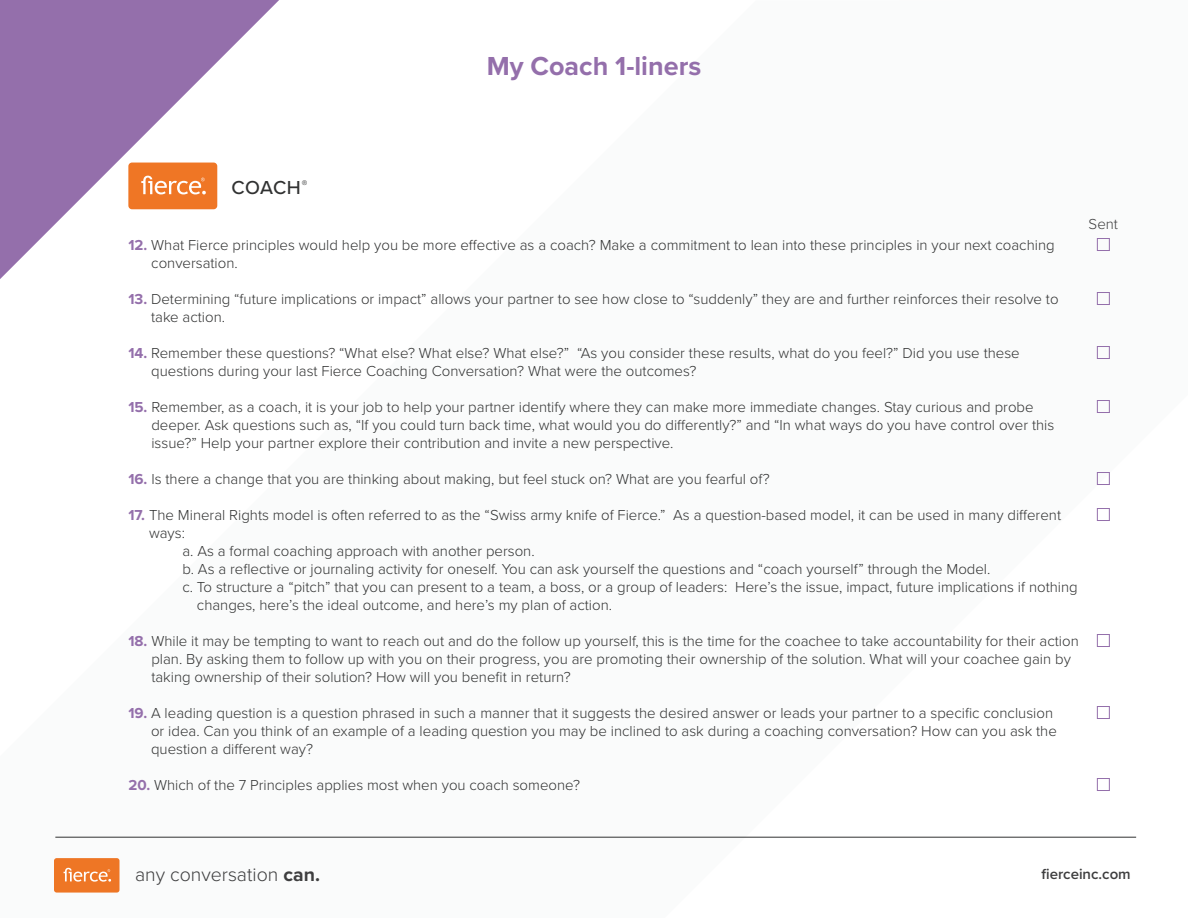
<style>
.page{position:relative;width:1188px;height:918px;background:#fff}
.page>*{position:absolute;margin:0;border:0;box-sizing:border-box;transform-origin:0 0}
.t1{font:700 27px "Proxima Nova";color:#946fab}
.t2{font:300 19.5px "Proxima Nova";color:#3e3e3f}
.t3{font:500 19.5px "Proxima Nova";letter-spacing:.01em;color:#313232}
.t4{font:300 15px/18px "Proxima Nova";color:#313232}
.t5{font:600 15px "Proxima Nova";color:#3e3e3f}
.t6{font:300 15px "Proxima Nova";color:#3e3e3f}
.s1{font-weight:700;color:#946fab}
.s2{font-weight:700}
</style>
<div class="page">
<div style="left:54px;top:858px;width:66px;height:35px;background:#ee7625;border-radius:3px"></div>
<svg style="left:64px;top:868px;width:47px;height:14px"></svg>
<hr style="left:55px;top:837px;width:1081px;height:1px;background:#313232">
<svg style="left:0;top:0;width:279px;height:279px;fill:#946fab"></svg>
<div style="left:128px;top:163px;width:89px;height:46px;background:#ef7625;border-radius:4px"></div>
<svg style="left:141px;top:176px;width:65px;height:18px"></svg>
<div style="left:1097px;top:238px;width:13px;height:13px;border:1px solid #946fab"></div>
<div style="left:1097px;top:292px;width:13px;height:13px;border:1px solid #946fab"></div>
<div style="left:1097px;top:346px;width:13px;height:13px;border:1px solid #946fab"></div>
<div style="left:1097px;top:400px;width:13px;height:13px;border:1px solid #946fab"></div>
<div style="left:1097px;top:472px;width:13px;height:13px;border:1px solid #946fab"></div>
<div style="left:1097px;top:508px;width:13px;height:13px;border:1px solid #946fab"></div>
<div style="left:1097px;top:634px;width:13px;height:13px;border:1px solid #946fab"></div>
<div style="left:1097px;top:706px;width:13px;height:13px;border:1px solid #946fab"></div>
<div style="left:1097px;top:778px;width:13px;height:13px;border:1px solid #946fab"></div>
<h1 class="t1" style="left:487px;top:46px;width:216px">My Coach 1-liners</h1>
<h2 class="t3" style="left:232px;top:173px;width:77px">COACH<sup>®</sup></h2>
<p class="t4" style="left:151px;top:235px;width:905px;text-indent:-23px"><span class="s1">12.</span> What Fierce principles would help you be more effective as a coach? Make a commitment to lean into these principles in your next coaching conversation.</p>
<p class="t4" style="left:151px;top:289px;width:909px;text-indent:-23px"><span class="s1">13.</span> Determining “future implications or impact” allows your partner to see how close to “suddenly” they are and further reinforces their resolve to take action.</p>
<p class="t4" style="left:151px;top:343px;width:870px;text-indent:-23px"><span class="s1">14.</span> Remember these questions? “What else? What else? What else?” “As you consider these results, what do you feel?” Did you use these questions during your last Fierce Coaching Conversation? What were the outcomes?</p>
<p class="t4" style="left:151px;top:397px;width:904px;text-indent:-23px"><span class="s1">15.</span> Remember, as a coach, it is your job to help your partner identify where they can make more immediate changes. Stay curious and probe deeper. Ask questions such as, “If you could turn back time, what would you do differently?” and “In what ways do you have control over this issue?” Help your partner explore their contribution and invite a new perspective.</p>
<p class="t4" style="left:128px;top:469px;width:643px"><span class="s1">16.</span> Is there a change that you are thinking about making, but feel stuck on? What are you fearful of?</p>
<p class="t4" style="left:128px;top:505px;width:934px"><span class="s1">17.</span> The Mineral Rights model is often referred to as the “Swiss army knife of Fierce.” As a question-based model, it can be used in many different</p>
<p class="t4" style="left:149px;top:523px;width:37px">ways:</p>
<p class="t4" style="left:182px;top:541px;width:354px">a. As a formal coaching approach with another person.</p>
<p class="t4" style="left:182px;top:559px;width:810px">b. As a reflective or journaling activity for oneself. You can ask yourself the questions and “coach yourself” through the Model.</p>
<p class="t4" style="left:182px;top:577px;width:897px">c. To structure a “pitch” that you can present to a team, a boss, or a group of leaders: Here’s the issue, impact, future implications if nothing</p>
<p class="t4" style="left:197px;top:595px;width:417px">changes, here’s the ideal outcome, and here’s my plan of action.</p>
<p class="t4" style="left:151px;top:631px;width:929px;text-indent:-23px"><span class="s1">18.</span> While it may be tempting to want to reach out and do the follow up yourself, this is the time for the coachee to take accountability for their action plan. By asking them to follow up with you on their progress, you are promoting their ownership of the solution. What will your coachee gain by taking ownership of their solution? How will you benefit in return?</p>
<p class="t4" style="left:151px;top:703px;width:907px;text-indent:-23px"><span class="s1">19.</span> A leading question is a question phrased in such a manner that it suggests the desired answer or leads your partner to a specific conclusion or idea. Can you think of an example of a leading question you may be inclined to ask during a coaching conversation? How can you ask the question a different way?</p>
<p class="t4" style="left:128px;top:775px;width:453px"><span class="s1">20.</span> Which of the 7 Principles applies most when you coach someone?</p>
<p class="t6" style="left:1089px;top:213px;width:31px">Sent</p>
<h2 class="t2" style="left:135px;top:860px;width:186px">any conversation <span class="s2">can.</span></h2>
<p class="t5" style="left:1041px;top:863px;width:91px">fierceinc.com</p>
</div>
